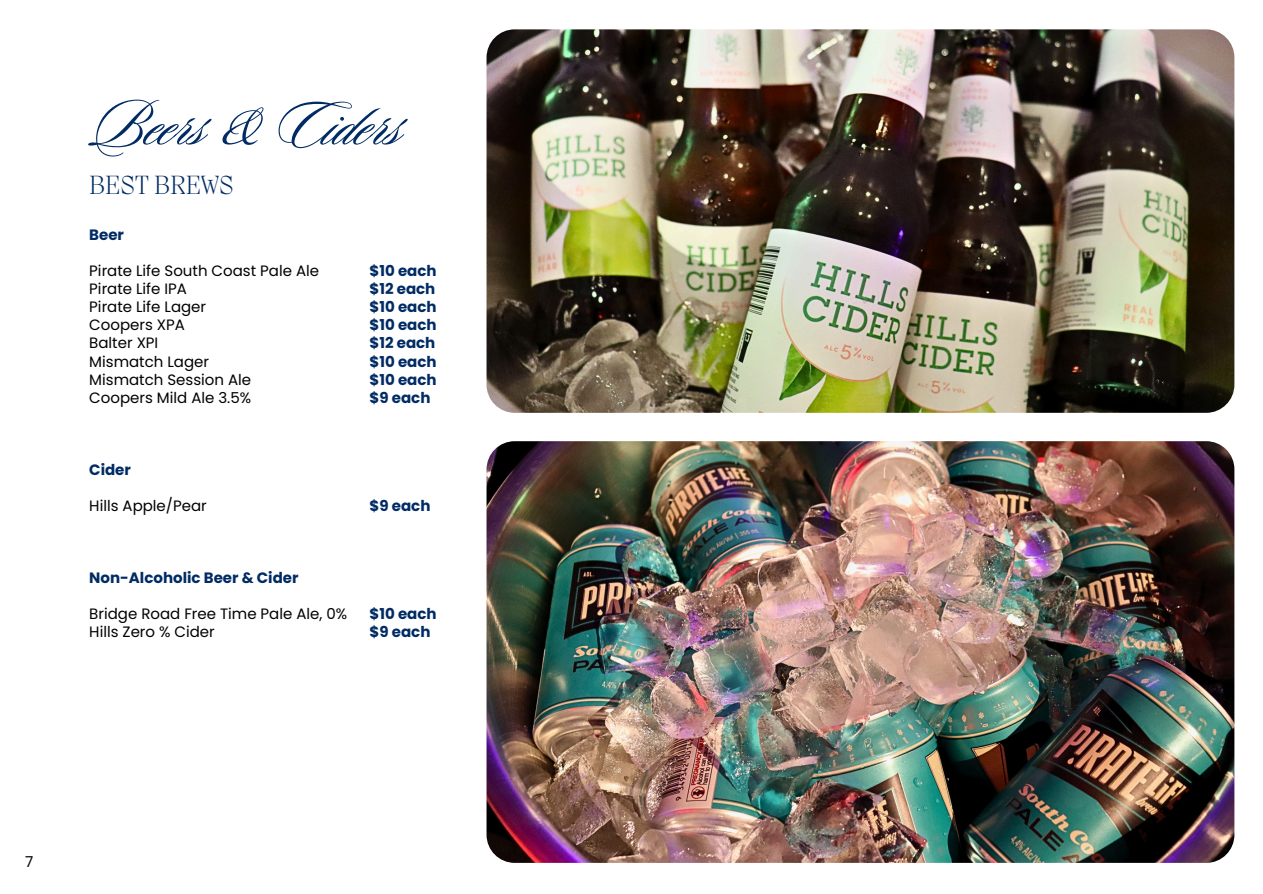
<style>
.page{position:relative;width:1263px;height:894px;background:#fff}
.page>*{position:absolute;margin:0;border:0;box-sizing:border-box;transform-origin:0 0}
.t1{font:67.5px "Sloop Script Pro";color:#002b64}
.t2{font:200 27px "Migra";color:#002b64}
.t3{font:15px "Poppins";color:#000}
.t4{font:700 15px/18px "Poppins";color:#002b64;text-align:justify}
</style>
<div class="page">
<img style="left:486px;top:441px;width:748px;height:421px">
<img style="left:486px;top:29px;width:748px;height:383px;border-radius:28px">
<p class="t1" style="left:89px;top:90px;width:314px">Beers &amp; Ciders</p>
<h1 class="t2" style="left:89px;top:172px;width:146px">BEST BREWS</h1>
<h3 class="t4" style="left:89px;top:226px;width:36px">Beer</h3>
<p class="t3" style="left:89px;top:260px;width:231px">Pirate Life South Coast Pale Ale</p>
<p class="t3" style="left:89px;top:278px;width:99px">Pirate Life IPA</p>
<p class="t3" style="left:89px;top:296px;width:118px">Pirate Life Lager</p>
<p class="t3" style="left:89px;top:314px;width:97px">Coopers XPA</p>
<p class="t3" style="left:89px;top:332px;width:71px">Balter XPI</p>
<p class="t3" style="left:89px;top:350px;width:121px">Mismatch Lager</p>
<p class="t3" style="left:89px;top:368px;width:163px">Mismatch Session Ale</p>
<p class="t3" style="left:89px;top:386px;width:163px">Coopers Mild Ale 3.5%</p>
<h3 class="t4" style="left:89px;top:460px;width:43px">Cider</h3>
<p class="t3" style="left:89px;top:494px;width:119px">Hills Apple/Pear</p>
<h3 class="t4" style="left:89px;top:568px;width:211px">Non-Alcoholic Beer &amp; Cider</h3>
<p class="t3" style="left:89px;top:602px;width:259px">Bridge Road Free Time Pale Ale, 0%</p>
<p class="t3" style="left:89px;top:620px;width:127px">Hills Zero % Cider</p>
<h3 class="t4" style="left:370px;top:262px;width:69px">$10 each $12 each $10 each $10 each $12 each $10 each $10 each $9 each</h3>
<h3 class="t4" style="left:370px;top:496px;width:62px">$9 each</h3>
<h3 class="t4" style="left:370px;top:604px;width:69px">$10 each</h3>
<p class="t4" style="left:370px;top:622px;width:62px">$9 each</p>
<h2 class="t3" style="left:25px;top:851px;width:10px">7</h2>
</div>
